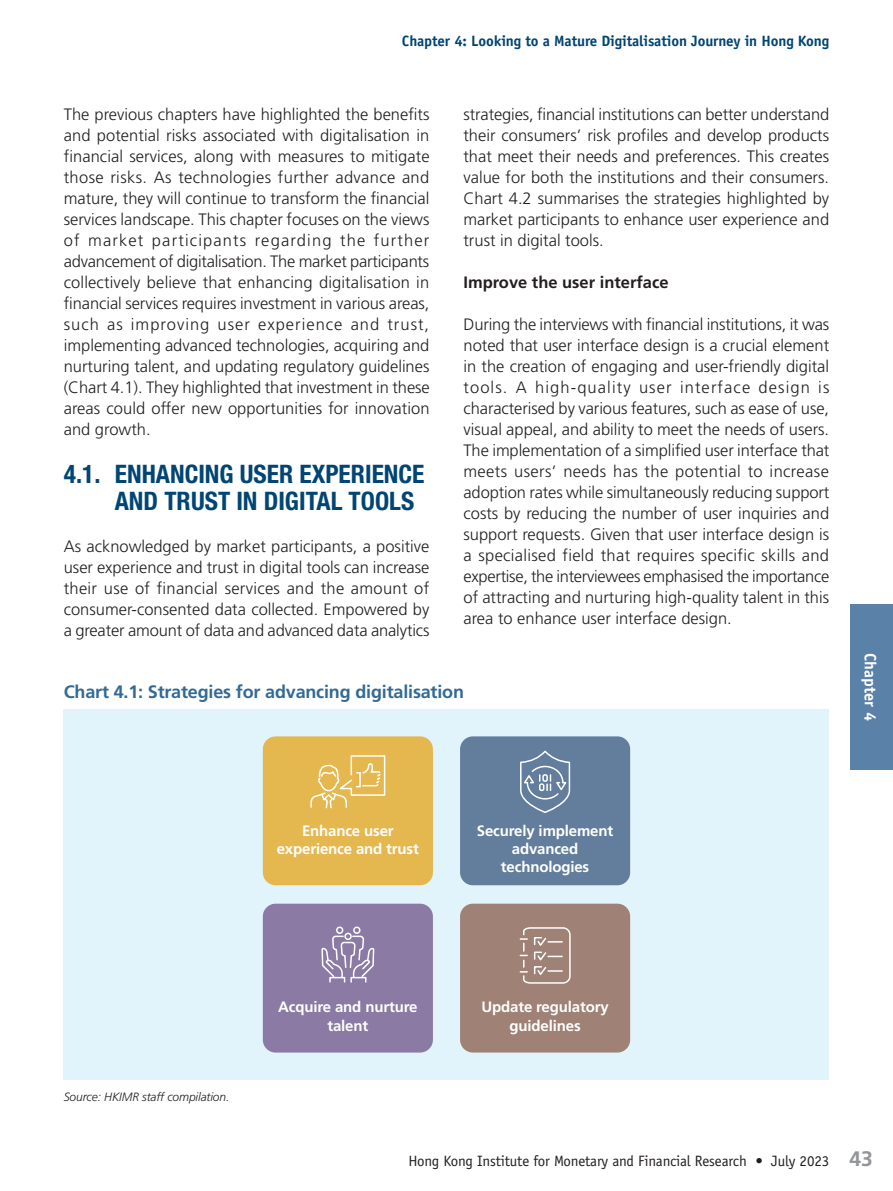
<style>
.page{position:relative;width:893px;height:1191px;background:#fff}
.page>*{position:absolute;margin:0;border:0;box-sizing:border-box;transform-origin:0 0}
.t1{font:700 condensed 25.5px/27px "Helvetica Neue LT Std";color:#004573}
.t2{font:700 18px "Frutiger LT Std";letter-spacing:-.01em;color:#326a96}
.t3{font:300 16.5px/21px "Frutiger LT Std";color:#231f20;text-align:justify}
.t4{font:700 16.5px "Frutiger LT Std";color:#231f20}
.t5{font:700 16.5px "Officina Sans Std";color:#fff}
.t6{font:700 15px/18px "Frutiger LT Std";letter-spacing:-.01em;color:#fff;text-align:center}
.t7{font:15px "Officina Sans Std";letter-spacing:-.01em;color:#231f20}
.t8{font:700 15px "Officina Sans Std";letter-spacing:-.01em;color:#004573}
.t9{font:italic 300 12px "Frutiger LT Std";letter-spacing:-.01em;color:#231f20}
.s1{font-family:"Helvetica Neue LT Std";font-weight:300}
.s2{font-family:"Frutiger LT Std";font-weight:700;font-size:21px;color:#939598}
</style>
<div class="page">
<div style="left:64px;top:709px;width:765px;height:370px;background:#e1f4fc"></div>
<div style="left:263px;top:736px;width:170px;height:149px;background:#e5b74f;border-radius:13px"></div>
<div style="left:460px;top:736px;width:170px;height:149px;background:#627e9c;border-radius:13px"></div>
<div style="left:263px;top:903px;width:170px;height:149px;background:#8a7aa4;border-radius:13px"></div>
<div style="left:460px;top:903px;width:170px;height:149px;background:#a08176;border-radius:13px"></div>
<svg style="left:310px;top:755px;width:76px;height:54px"></svg>
<svg style="left:520px;top:927px;width:51px;height:57px"></svg>
<svg style="left:520px;top:750px;width:51px;height:63px"></svg>
<svg style="left:321px;top:926px;width:54px;height:57px"></svg>
<div style="left:850px;top:604px;width:43px;height:166px;background:#5a81a8"></div>
<p class="t8" style="left:402px;top:32px;width:429px">Chapter 4: Looking to a Mature Digitalisation Journey in Hong Kong</p>
<p class="t3" style="left:64px;top:104px;width:367px">The previous chapters have highlighted the benefits and potential risks associated with digitalisation in financial services, along with measures to mitigate those risks. As technologies further advance and mature, they will continue to transform the financial services landscape. This chapter focuses on the views of market participants regarding the further advancement of digitalisation. The market participants collectively believe that enhancing digitalisation in financial services requires investment in various areas, such as improving user experience and trust, implementing advanced technologies, acquiring and nurturing talent, and updating regulatory guidelines (Chart 4.1). They highlighted that investment in these areas could offer new opportunities for innovation and growth.</p>
<h1 class="t1" style="left:115px;top:460px;width:311px;text-indent:-51px">4.1. ENHANCING USER EXPERIENCE<br>AND TRUST IN DIGITAL TOOLS</h1>
<p class="t3" style="left:64px;top:536px;width:367px">As acknowledged by market participants, a positive user experience and trust in digital tools can increase their use of financial services and the amount of consumer-consented data collected. Empowered by a greater amount of data and advanced data analytics</p>
<p class="t3" style="left:463px;top:104px;width:367px">strategies, financial institutions can better understand their consumers’ risk profiles and develop products that meet their needs and preferences. This creates value for both the institutions and their consumers.<br>Chart 4.2 summarises the strategies highlighted by market participants to enhance user experience and trust in digital tools.</p>
<p class="t4" style="left:463px;top:273px;width:207px">Improve the user interface</p>
<p class="t3" style="left:463px;top:314px;width:367px">During the interviews with financial institutions, it was noted that user interface design is a crucial element in the creation of engaging and user-friendly digital tools. A high-quality user interface design is characterised by various features, such as ease of use, visual appeal, and ability to meet the needs of users.<br>The implementation of a simplified user interface that meets users’ needs has the potential to increase adoption rates while simultaneously reducing support costs by reducing the number of user inquiries and support requests. Given that user interface design is a specialised field that requires specific skills and expertise, the interviewees emphasised the importance of attracting and nurturing high-quality talent in this area to enhance user interface design.</p>
<p class="t2" style="left:64px;top:681px;width:402px">Chart 4.1: Strategies for advancing digitalisation</p>
<p class="t5" style="left:881px;top:653px;width:70px;rotate:90deg">Chapter 4</p>
<p class="t6" style="left:277px;top:822px;width:144px">Enhance user experience and trust</p>
<p class="t6" style="left:477px;top:822px;width:138px">Securely implement advanced technologies</p>
<p class="t9" style="left:64px;top:1090px;width:167px">Source: HKIMR staff compilation.</p>
<p class="t6" style="left:278px;top:998px;width:141px">Acquire and nurture talent</p>
<p class="t6" style="left:481px;top:998px;width:129px">Update regulatory guidelines</p>
<p class="t7" style="left:408px;top:1151px;width:466px">Hong Kong Institute for Monetary and Financial Research <span class="s1">•</span> July 2023 <span class="s2">43</span></p>
</div>
